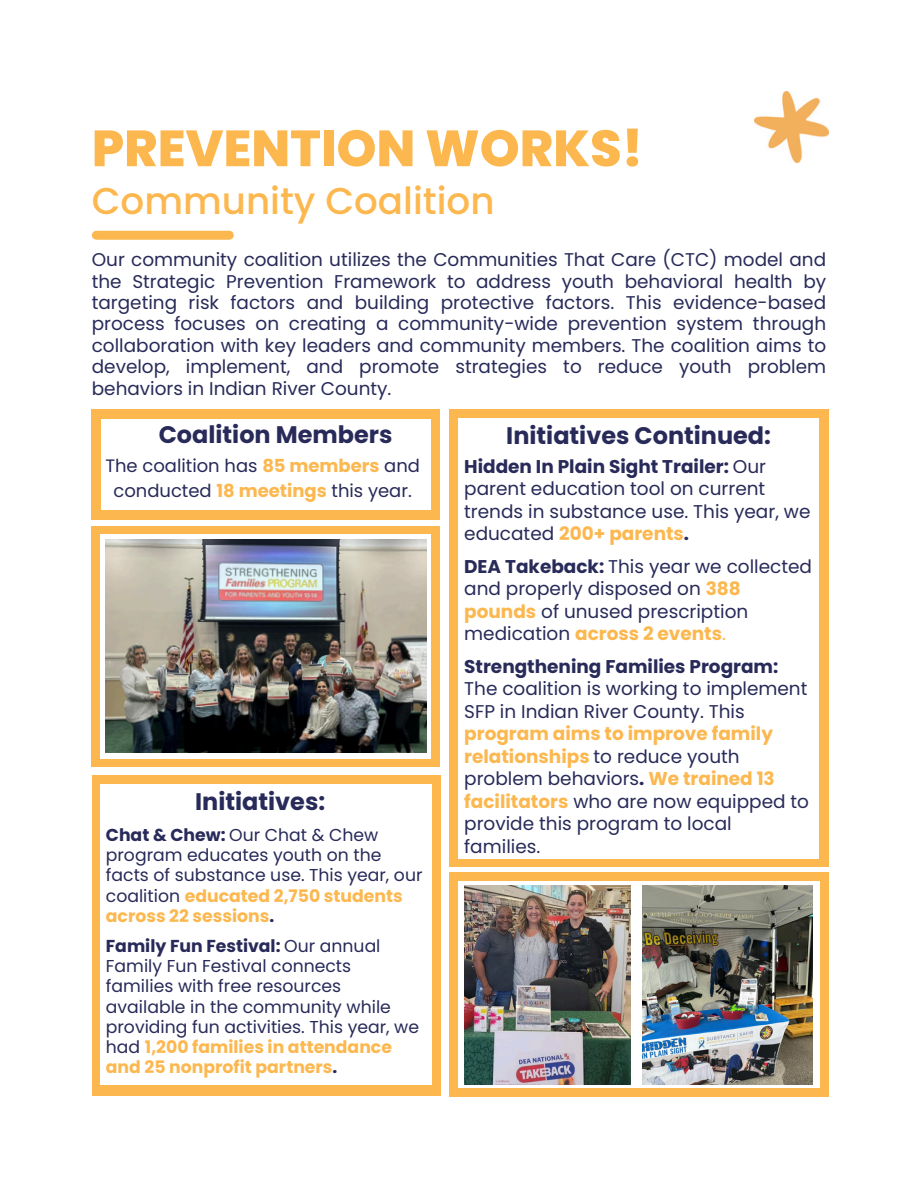
<style>
.page{position:relative;width:918px;height:1188px;background:#fff}
.page>*{position:absolute;margin:0;border:0;box-sizing:border-box;transform-origin:0 0}
.t1{font:800 50.85px "Poppins";color:#fcb84f}
.t2{font:500 37.35px "Poppins";color:#fcb84f}
.t3{font:700 24px "Poppins";color:#282a59}
.t4{font:18.45px/22.5px "Poppins";color:#282a59}
.t5{font:18px/24.8px "Poppins";color:#282a59;text-align:center}
.t6{font:17.25px/20.2px "Poppins";color:#282a59}
.s1{font-weight:700;color:#fcb84f}
.s2{font-weight:700}
.s3{color:#fcb84f}
</style>
<div class="page">
<div style="left:96px;top:231px;width:133px;height:9px;background:#fcb84f"></div>
<div style="left:92px;top:526px;width:348px;height:240px;background:#fcb84f"></div>
<svg style="left:101px;top:534px;width:330px;height:224px;background:#e7e8e7"></svg>
<div style="left:92px;top:409px;width:348px;height:110px;background:#fcb84f"></div>
<div style="left:101px;top:419px;width:329px;height:91px;background:#fff"></div>
<div style="left:92px;top:775px;width:348px;height:321px;background:#fcb84f"></div>
<div style="left:100px;top:784px;width:332px;height:301px;background:#fff"></div>
<div style="left:449px;top:409px;width:379px;height:457px;background:#fcb84f"></div>
<div style="left:458px;top:418px;width:361px;height:440px;background:#fff"></div>
<div style="left:449px;top:872px;width:379px;height:224px;background:#fcb84f"></div>
<div style="left:458px;top:881px;width:361px;height:206px;background:#fff"></div>
<img style="left:106px;top:540px;width:321px;height:212px">
<img style="left:464px;top:885px;width:167px;height:200px">
<img style="left:643px;top:885px;width:170px;height:200px">
<img style="left:755px;top:92px;width:73px;height:71px">
<h1 class="t1" style="left:92px;top:113px;width:553px">PREVENTION WORKS!</h1>
<p class="t2" style="left:92px;top:175px;width:404px">Community Coalition</p>
<h2 class="t4" style="left:92px;top:249px;width:736px;line-height:21.3px;text-align:justify">Our community coalition utilizes the Communities That Care (CTC) model and the Strategic Prevention Framework to address youth behavioral health by targeting risk factors and building protective factors. This evidence-based process focuses on creating a community-wide prevention system through collaboration with key leaders and community members. The coalition aims to develop, implement, and promote strategies to reduce youth problem behaviors in Indian River County.</h2>
<p class="t3" style="left:159px;top:418px;width:235px">Coalition Members</p>
<p class="t5" style="left:105px;top:454px;width:316px">The coalition has <span class="s1">85 members</span> and conducted <span class="s1">18 meetings</span> this year.</p>
<h3 class="t3" style="left:195px;top:785px;width:131px">Initiatives:</h3>
<p class="t6" style="left:106px;top:825px;width:318px"><span class="s2">Chat &amp; Chew:</span> Our Chat &amp; Chew program educates youth on the facts of substance use. This year, our coalition <span class="s1">educated 2,750 students across 22 sessions</span><span class="s2">.</span></p>
<p class="t6" style="left:106px;top:936px;width:315px"><span class="s2">Family Fun Festival:</span> Our annual<br>Family Fun Festival connects families with free resources available in the community while providing fun activities. This year, we had <span class="s1">1,200 families in attendance and 25 nonprofit partners</span><span class="s2">.</span></p>
<h3 class="t3" style="left:506px;top:419px;width:266px">Initiatives Continued:</h3>
<p class="t4" style="left:464px;top:455px;width:348px"><span class="s2">Hidden In Plain Sight Trailer:</span> Our parent education tool on current trends in substance use. This year, we educated <span class="s1">200+ parents</span><span class="s2">.</span></p>
<p class="t4" style="left:464px;top:555px;width:349px"><span class="s2">DEA Takeback:</span> This year we collected and properly disposed on <span class="s1">388 pounds</span> of unused prescription medication <span class="s1">across 2 events</span><span class="s3">.</span></p>
<p class="t4" style="left:464px;top:655px;width:346px"><span class="s2">Strengthening Families Program:<br></span>The coalition is working to implement<br>SFP in Indian River County. This <span class="s1">program aims to improve family relationships</span> to reduce youth problem behaviors<span class="s2">.</span> <span class="s1">We trained 13 facilitators</span> who are now equipped to provide this program to local families.</p>
</div>
